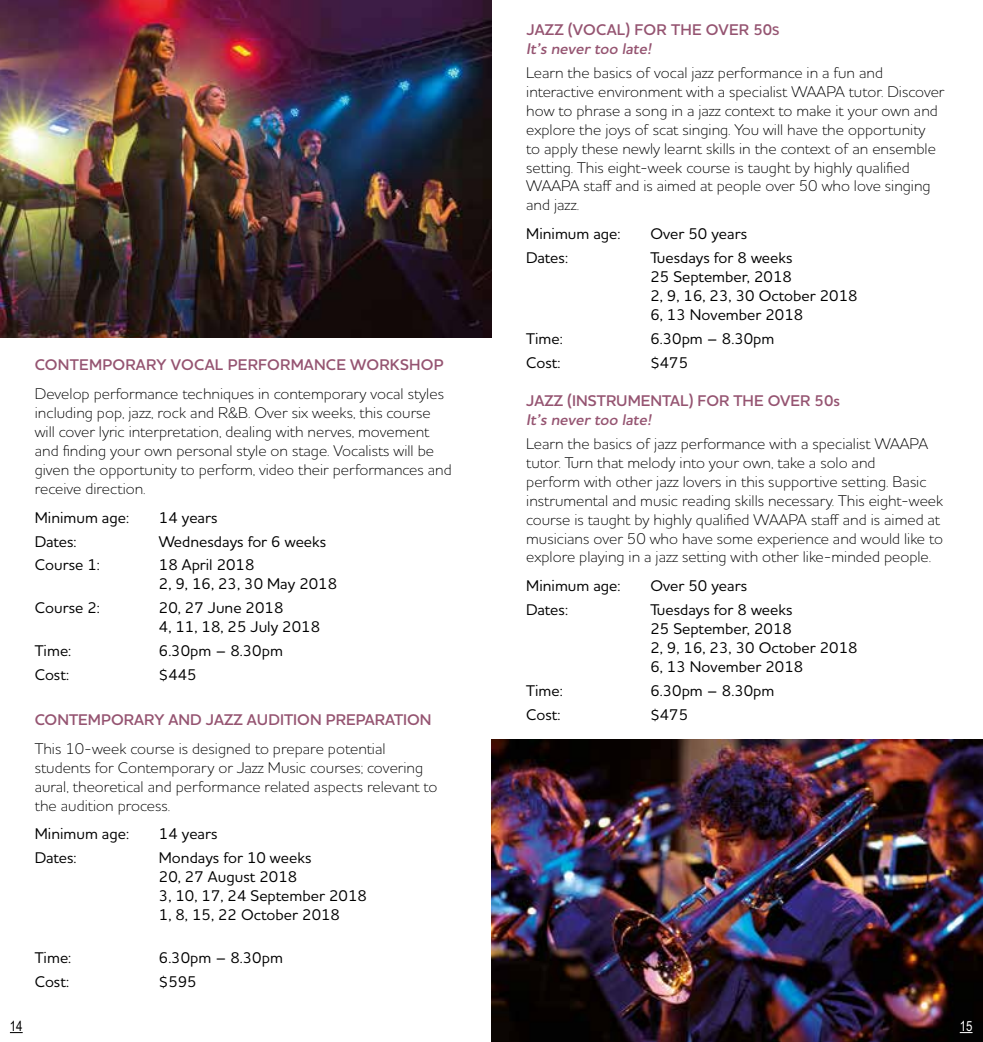
<style>
.page{position:relative;width:983px;height:1042px;background:#fff}
.page>*{position:absolute;margin:0;border:0;box-sizing:border-box;transform-origin:0 0}
.t1{font:300 15.75px/18.9px "Houschka Pro";color:#000}
.t2{font:500 15.75px/18.9px "Houschka Pro";color:#000}
.t3{font:600 15.75px "Houschka Pro";color:#955471}
.t4{font:italic 600 15.75px "Houschka Pro";color:#955471}
.t5{font:14px "Arial Narrow";color:#000}
.t6{font:14px "Arial Narrow";color:#fff}
</style>
<div class="page">
<svg style="left:10px;top:1032px;width:13px;height:1px"></svg>
<img style="left:0;top:0;width:491px;height:338px">
<img style="left:491px;top:739px;width:491px;height:303px">
<svg style="left:959px;top:1032px;width:13px;height:1px"></svg>
<p class="t3" style="left:35px;top:355px;width:410px">CONTEMPORARY VOCAL PERFORMANCE WORKSHOP</p>
<p class="t1" style="left:35px;top:384px;width:418px">Develop performance techniques in contemporary vocal styles including pop, jazz, rock and R&amp;B. Over six weeks, this course will cover lyric interpretation, dealing with nerves, movement and finding your own personal style on stage. Vocalists will be given the opportunity to perform, video their performances and receive direction.</p>
<p class="t2" style="left:35px;top:507px;width:96px">Minimum age:</p>
<p class="t2" style="left:159px;top:507px;width:60px">14 years</p>
<p class="t2" style="left:35px;top:531px;width:43px">Dates:</p>
<p class="t2" style="left:159px;top:531px;width:169px">Wednesdays for 6 weeks</p>
<p class="t2" style="left:35px;top:555px;width:67px">Course 1:</p>
<p class="t2" style="left:159px;top:555px;width:180px">18 April 2018<br>2, 9, 16, 23, 30 May 2018</p>
<p class="t2" style="left:35px;top:598px;width:67px">Course 2:</p>
<p class="t2" style="left:159px;top:598px;width:163px">20, 27 June 2018<br>4, 11, 18, 25 July 2018</p>
<p class="t2" style="left:35px;top:641px;width:38px">Time:</p>
<p class="t2" style="left:159px;top:641px;width:125px">6.30pm – 8.30pm</p>
<p class="t2" style="left:35px;top:664px;width:36px">Cost:</p>
<p class="t2" style="left:159px;top:664px;width:39px">$445</p>
<p class="t3" style="left:35px;top:709px;width:398px">CONTEMPORARY AND JAZZ AUDITION PREPARATION</p>
<p class="t1" style="left:35px;top:739px;width:404px">This 10-week course is designed to prepare potential students for Contemporary or Jazz Music courses; covering aural, theoretical and performance related aspects relevant to the audition process.</p>
<p class="t2" style="left:35px;top:824px;width:96px">Minimum age:</p>
<p class="t2" style="left:159px;top:824px;width:60px">14 years</p>
<p class="t2" style="left:35px;top:848px;width:43px">Dates:</p>
<p class="t2" style="left:159px;top:848px;width:209px">Mondays for 10 weeks<br>20, 27 August 2018<br>3, 10, 17, 24 September 2018<br>1, 8, 15, 22 October 2018</p>
<p class="t2" style="left:35px;top:947px;width:38px">Time:</p>
<p class="t2" style="left:159px;top:947px;width:125px">6.30pm – 8.30pm</p>
<p class="t2" style="left:35px;top:971px;width:36px">Cost:</p>
<p class="t2" style="left:159px;top:971px;width:39px">$595</p>
<p class="t5" style="left:10px;top:1016px;width:14px">14</p>
<p class="t3" style="left:526px;top:20px;width:255px">JAZZ (VOCAL) FOR THE OVER 50s</p>
<p class="t4" style="left:526px;top:39px;width:130px">It’s never too late!</p>
<p class="t1" style="left:526px;top:63px;width:419px">Learn the basics of vocal jazz performance in a fun and interactive environment with a specialist WAAPA tutor. Discover how to phrase a song in a jazz context to make it your own and explore the joys of scat singing. You will have the opportunity<br>to apply these newly learnt skills in the context of an ensemble setting. This eight-week course is taught by highly qualified WAAPA staff and is aimed at people over 50 who love singing and jazz.</p>
<p class="t2" style="left:526px;top:224px;width:96px">Minimum age:</p>
<p class="t2" style="left:650px;top:224px;width:98px">Over 50 years</p>
<p class="t2" style="left:526px;top:248px;width:43px">Dates:</p>
<p class="t2" style="left:650px;top:248px;width:209px">Tuesdays for 8 weeks<br>25 September, 2018<br>2, 9, 16, 23, 30 October 2018<br>6, 13 November 2018</p>
<p class="t2" style="left:526px;top:328px;width:38px">Time:</p>
<p class="t2" style="left:650px;top:328px;width:125px">6.30pm – 8.30pm</p>
<p class="t2" style="left:526px;top:352px;width:36px">Cost:</p>
<p class="t2" style="left:650px;top:352px;width:39px">$475</p>
<p class="t3" style="left:526px;top:391px;width:315px">JAZZ (INSTRUMENTAL) FOR THE OVER 50s</p>
<p class="t4" style="left:526px;top:410px;width:130px">It’s never too late!</p>
<p class="t1" style="left:526px;top:434px;width:418px">Learn the basics of jazz performance with a specialist WAAPA tutor. Turn that melody into your own, take a solo and<br>perform with other jazz lovers in this supportive setting. Basic instrumental and music reading skills necessary. This eight-week course is taught by highly qualified WAAPA staff and is aimed at musicians over 50 who have some experience and would like to explore playing in a jazz setting with other like-minded people.</p>
<p class="t2" style="left:526px;top:576px;width:96px">Minimum age:</p>
<p class="t2" style="left:650px;top:576px;width:98px">Over 50 years</p>
<p class="t2" style="left:526px;top:600px;width:43px">Dates:</p>
<p class="t2" style="left:650px;top:600px;width:209px">Tuesdays for 8 weeks<br>25 September, 2018<br>2, 9, 16, 23, 30 October 2018<br>6, 13 November 2018</p>
<p class="t2" style="left:526px;top:680px;width:38px">Time:</p>
<p class="t2" style="left:650px;top:680px;width:125px">6.30pm – 8.30pm</p>
<p class="t2" style="left:526px;top:704px;width:36px">Cost:</p>
<p class="t2" style="left:650px;top:704px;width:39px">$475</p>
<p class="t6" style="left:959px;top:1016px;width:14px">15</p>
</div>
